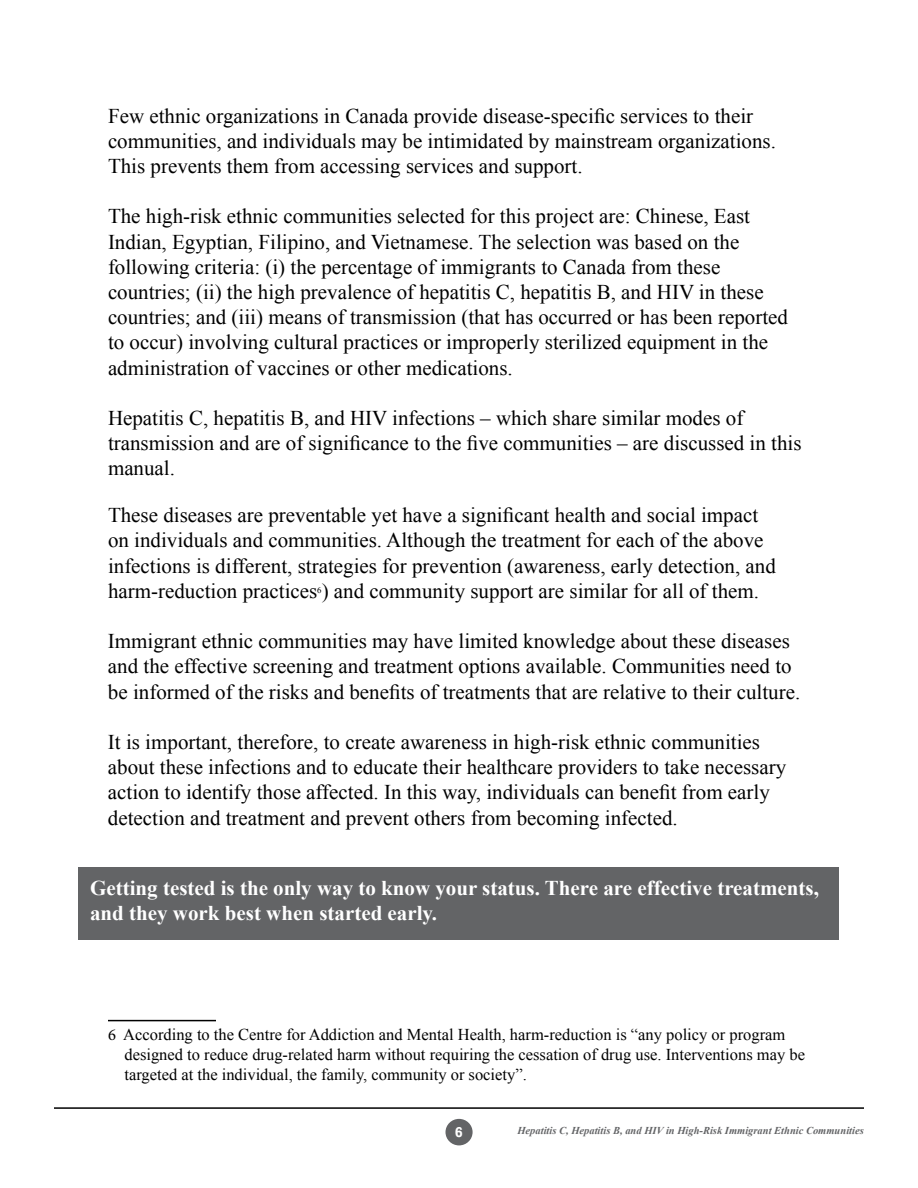
<style>
.page{position:relative;width:918px;height:1188px;background:#fff}
.page>*{position:absolute;margin:0;border:0;box-sizing:border-box;transform-origin:0 0}
.t1{font:21px/25.2px "Times New Roman";color:#000}
.t2{font:700 21px/25.2px "Times New Roman";color:#fff}
.t3{font:16.5px/19.8px "Times New Roman";color:#000}
.t4{font:700 14.7px "Rockwell";color:#fff}
.t5{font:italic 700 10.5px "Times New Roman";color:#636466}
.t6{font:8.7px "Times New Roman";color:#000}
.s1{font-family:"Minion Pro"}
</style>
<div class="page">
<div style="left:445px;top:1119px;width:28px;height:26px;background:#636466;border-radius:50%"></div>
<hr style="left:54px;top:1107px;width:810px;height:2px;background:#000">
<div style="left:79px;top:867px;width:760px;height:73px;background:#636466"></div>
<hr style="left:108px;top:1020px;width:108px;height:1px;background:#000">
<p class="t1" style="left:108px;top:103px;width:669px">Few ethnic organizations in Canada provide disease-specific services to their communities, and individuals may be intimidated by mainstream organizations.<br>This prevents them from accessing services and support.</p>
<p class="t1" style="left:108px;top:203px;width:682px">The high-risk ethnic communities selected for this project are: Chinese, East Indian, Egyptian, Filipino, and Vietnamese. The selection was based on the following criteria: (i) the percentage of immigrants to Canada from these countries; (ii) the high prevalence of hepatitis C, hepatitis B, and HIV in these countries; and (iii) means of transmission (that has occurred or has been reported to occur) involving cultural practices or improperly sterilized equipment in the administration of vaccines or other medications.</p>
<p class="t1" style="left:108px;top:405px;width:695px">Hepatitis C, hepatitis B, and HIV infections – which share similar modes of transmission and are of significance to the five communities – are discussed in this manual.</p>
<p class="t1" style="left:108px;top:502px;width:669px">These diseases are preventable yet have a significant health and social impact on individuals and communities. Although the treatment for each of the above infections is different, strategies for prevention (awareness, early detection, and harm-reduction practices ) and community support are similar for all of them.</p>
<p class="t6" style="left:317px;top:584px;width:6px">6</p>
<p class="t1" style="left:108px;top:628px;width:694px">Immigrant ethnic communities may have limited knowledge about these diseases and the effective screening and treatment options available. Communities need to be informed of the risks and benefits of treatments that are relative to their culture.</p>
<p class="t1" style="left:108px;top:729px;width:680px">It is important, therefore, to create awareness in high-risk ethnic communities about these infections and to educate their healthcare providers to take necessary action to identify those affected. In this way, individuals can benefit from early detection and treatment and prevent others from becoming infected.</p>
<p class="t2" style="left:90px;top:874px;width:730px">Getting tested is the only way to know your status. There are effective treatments, and they work best when started early.</p>
<p class="t3" style="left:124px;top:1025px;width:682px;text-indent:-16px"><span class="s1">6</span> According to the Centre for Addiction and Mental Health, harm-reduction is “any policy or program designed to reduce drug-related harm without requiring the cessation of drug use. Interventions may be targeted at the individual, the family, community or society”.</p>
<p class="t4" style="left:455px;top:1123px;width:10px">6</p>
<p class="t5" style="left:517px;top:1123px;width:348px">Hepatitis C, Hepatitis B, and HIV in High-Risk Immigrant Ethnic Communities</p>
</div>
